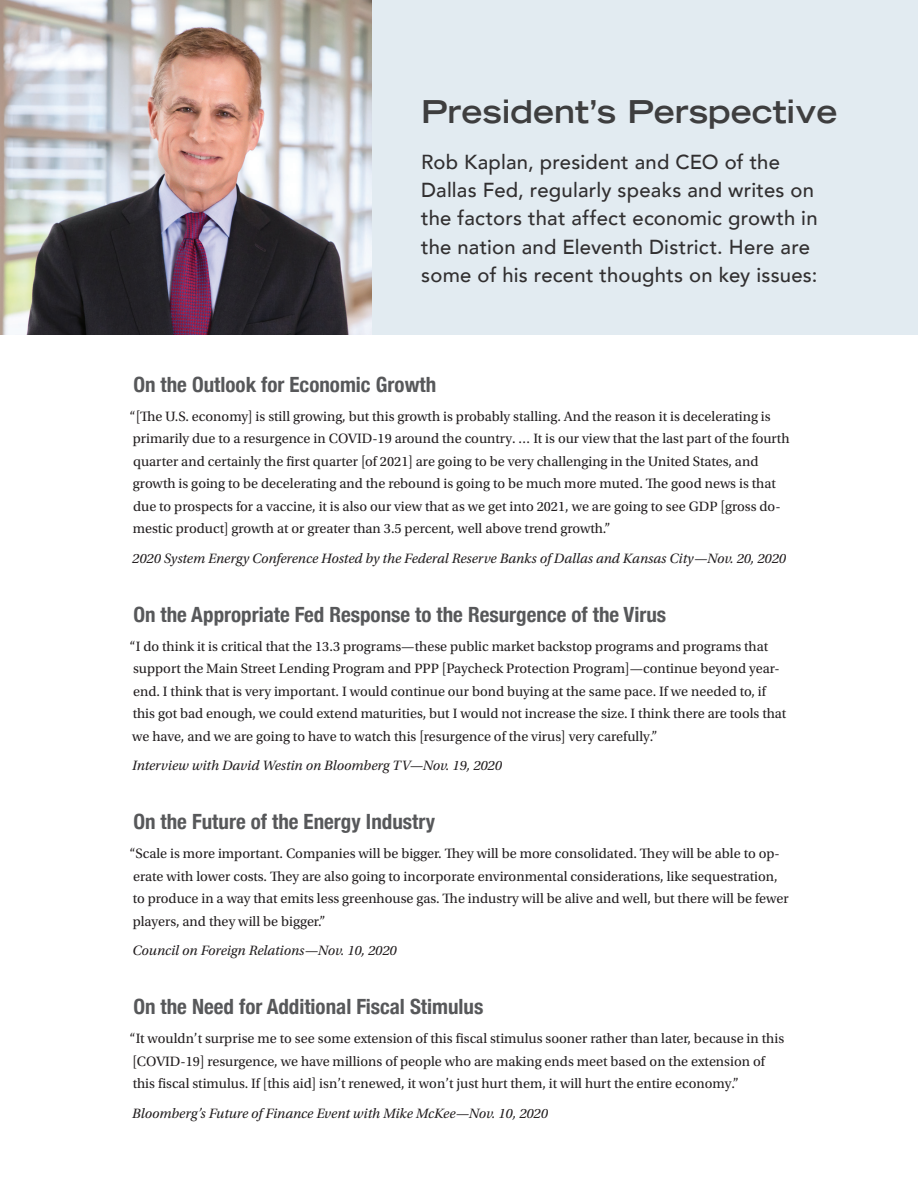
<style>
.page{position:relative;width:918px;height:1188px;background:#fff}
.page>*{position:absolute;margin:0;border:0;box-sizing:border-box;transform-origin:0 0}
.t1{font:700 expanded 31.5px "Trade Gothic LT Std";color:#3e3e3f}
.t2{font:700 condensed 21px "Helvetica Neue";color:#57585a}
.t3{font:500 20.25px/28.5px "Avenir";letter-spacing:.01em;color:#312f30}
.t4{font:14.25px/22.5px "Utopia Std";color:#231f20}
.t5{font:italic 14.25px "Utopia Std";color:#231f20}
</style>
<div class="page">
<img style="left:0;top:0;width:373px;height:335px">
<div style="left:373px;top:0;width:545px;height:335px;background:#e2ebf1"></div>
<h1 class="t1" style="left:421px;top:91px;width:418px">President’s Perspective</h1>
<h3 class="t3" style="left:421px;top:146px;width:398px">Rob Kaplan, president and CEO of the Dallas Fed, regularly speaks and writes on the factors that affect economic growth in the nation and Eleventh District. Here are some of his recent thoughts on key issues:</h3>
<h2 class="t2" style="left:133px;top:367px;width:304px">On the Outlook for Economic Growth</h2>
<p class="t4" style="left:130px;top:405px;width:661px">“[The U.S. economy] is still growing, but this growth is probably stalling. And the reason it is decelerating is primarily due to a resurgence in COVID-19 around the country. … It is our view that the last part of the fourth quarter and certainly the first quarter [of 2021] are going to be very challenging in the United States, and growth is going to be decelerating and the rebound is going to be much more muted. The good news is that due to prospects for a vaccine, it is also our view that as we get into 2021, we are going to see GDP [gross do&shy;mestic product] growth at or greater than 3.5 percent, well above trend growth.”</p>
<p class="t5" style="left:132px;top:550px;width:655px">2020 System Energy Conference Hosted by the Federal Reserve Banks of Dallas and Kansas City—Nov. 20, 2020</p>
<h2 class="t2" style="left:133px;top:597px;width:534px">On the Appropriate Fed Response to the Resurgence of the Virus</h2>
<p class="t4" style="left:130px;top:635px;width:658px">“I do think it is critical that the 13.3 programs—these public market backstop programs and programs that support the Main Street Lending Program and PPP [Paycheck Protection Program]—continue beyond year&shy;end. I think that is very important. I would continue our bond buying at the same pace. If we needed to, if this got bad enough, we could extend maturities, but I would not increase the size. I think there are tools that we have, and we are going to have to watch this [resurgence of the virus] very carefully.”</p>
<p class="t5" style="left:132px;top:758px;width:371px">Interview with David Westin on Bloomberg TV—Nov. 19, 2020</p>
<h2 class="t2" style="left:133px;top:804px;width:303px">On the Future of the Energy Industry</h2>
<p class="t4" style="left:130px;top:843px;width:661px">“Scale is more important. Companies will be bigger. They will be more consolidated. They will be able to op&shy;erate with lower costs. They are also going to incorporate environmental considerations, like sequestration, to produce in a way that emits less greenhouse gas. The industry will be alive and well, but there will be fewer players, and they will be bigger.”</p>
<p class="t5" style="left:133px;top:943px;width:266px">Council on Foreign Relations—Nov. 10, 2020</p>
<h2 class="t2" style="left:133px;top:989px;width:352px">On the Need for Additional Fiscal Stimulus</h2>
<p class="t4" style="left:130px;top:1028px;width:656px">“It wouldn’t surprise me to see some extension of this fiscal stimulus sooner rather than later, because in this [COVID-19] resurgence, we have millions of people who are making ends meet based on the extension of this fiscal stimulus. If [this aid] isn’t renewed, it won’t just hurt them, it will hurt the entire economy.”</p>
<p class="t5" style="left:132px;top:1105px;width:417px">Bloomberg’s Future of Finance Event with Mike McKee—Nov. 10, 2020</p>
</div>
